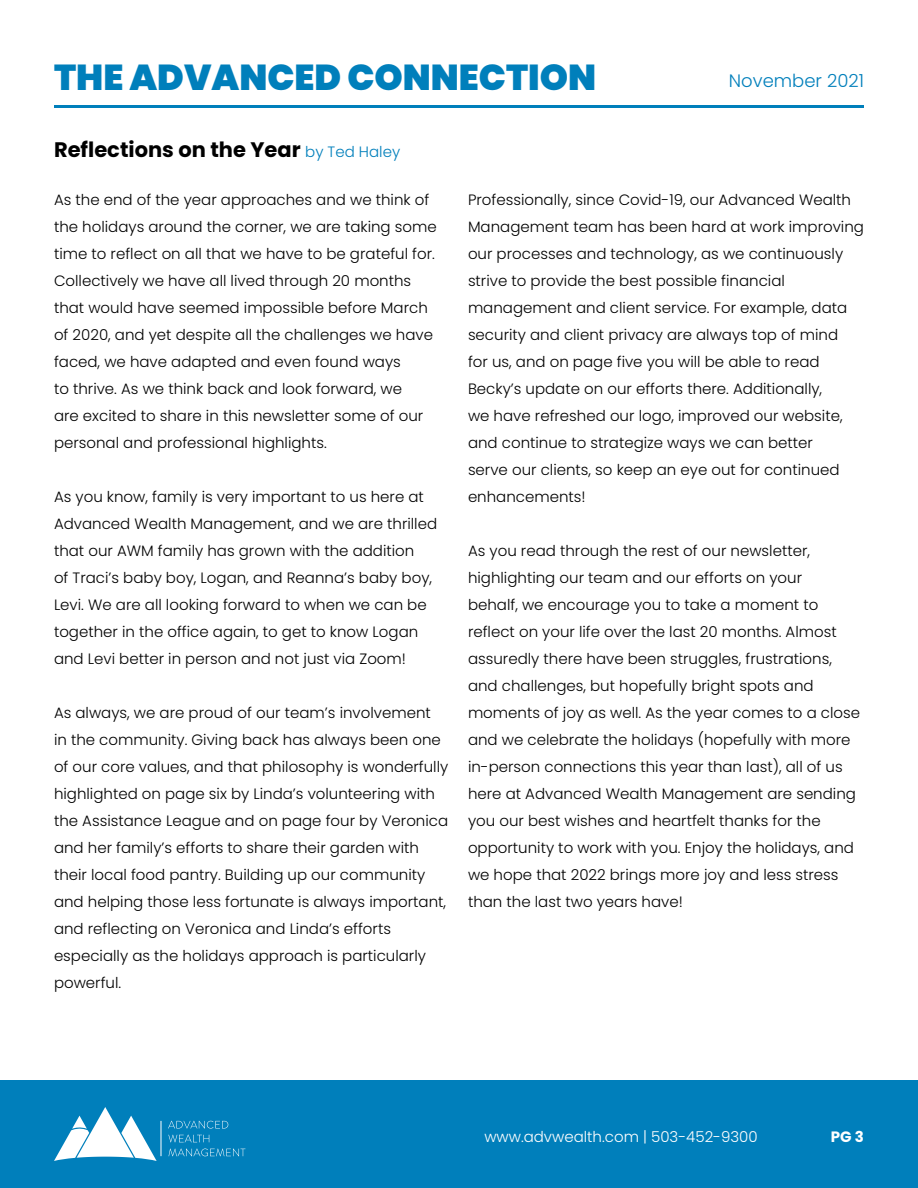
<style>
.page{position:relative;width:918px;height:1188px;background:#fff}
.page>*{position:absolute;margin:0;border:0;box-sizing:border-box;transform-origin:0 0}
.t1{font:900 36px "Poppins";color:#007fbb}
.t2{font:700 21px "Poppins";color:#000}
.t3{font:300 18px "Poppins";color:#007fbb}
.t4{font:300 15px/27px "Poppins";color:#000}
.t5{font:300 15px "Poppins";color:#fff}
.t6{font:700 15px "Poppins";color:#fff}
.s1{font-weight:300;font-size:15px;color:#007fbb}
</style>
<div class="page">
<div style="left:0;top:1080px;width:918px;height:108px;background:#007fbb"></div>
<hr style="left:54px;top:105px;width:810px;height:3px;background:#007fbb">
<svg style="left:54px;top:1107px;width:103px;height:54px"></svg>
<svg style="left:168px;top:1121px;width:60px;height:8px"></svg>
<svg style="left:168px;top:1135px;width:41px;height:7px"></svg>
<svg style="left:169px;top:1148px;width:76px;height:8px"></svg>
<hr style="left:161px;top:1121px;width:1px;height:35px;background:#fff">
<h1 class="t1" style="left:54px;top:57px;width:544px">THE ADVANCED CONNECTION</h1>
<h2 class="t2" style="left:54px;top:138px;width:348px">Reflections on the Year <span class="s1">by Ted Haley</span></h2>
<p class="t3" style="left:729px;top:71px;width:137px">November 2021</p>
<p class="t4" style="left:54px;top:186px;width:384px">As the end of the year approaches and we think of the holidays around the corner, we are taking some time to reflect on all that we have to be grateful for.<br>Collectively we have all lived through 20 months that would have seemed impossible before March of 2020, and yet despite all the challenges we have faced, we have adapted and even found ways<br>to thrive. As we think back and look forward, we<br>are excited to share in this newsletter some of our personal and professional highlights.</p>
<p class="t4" style="left:54px;top:483px;width:385px">As you know, family is very important to us here at Advanced Wealth Management, and we are thrilled that our AWM family has grown with the addition<br>of Traci’s baby boy, Logan, and Reanna’s baby boy, Levi. We are all looking forward to when we can be together in the office again, to get to know Logan and Levi better in person and not just via Zoom!</p>
<p class="t4" style="left:54px;top:699px;width:396px">As always, we are proud of our team’s involvement<br>in the community. Giving back has always been one of our core values, and that philosophy is wonderfully highlighted on page six by Linda’s volunteering with the Assistance League and on page four by Veronica and her family’s efforts to share their garden with their local food pantry. Building up our community and helping those less fortunate is always important, and reflecting on Veronica and Linda’s efforts especially as the holidays approach is particularly powerful.</p>
<p class="t4" style="left:468px;top:186px;width:397px">Professionally, since Covid-19, our Advanced Wealth Management team has been hard at work improving our processes and technology, as we continuously strive to provide the best possible financial management and client service. For example, data security and client privacy are always top of mind<br>for us, and on page five you will be able to read Becky’s update on our efforts there. Additionally,<br>we have refreshed our logo, improved our website, and continue to strategize ways we can better<br>serve our clients, so keep an eye out for continued enhancements!</p>
<p class="t4" style="left:468px;top:537px;width:394px">As you read through the rest of our newsletter, highlighting our team and our efforts on your<br>behalf, we encourage you to take a moment to reflect on your life over the last 20 months. Almost assuredly there have been struggles, frustrations, and challenges, but hopefully bright spots and moments of joy as well. As the year comes to a close and we celebrate the holidays (hopefully with more in-person connections this year than last), all of us here at Advanced Wealth Management are sending you our best wishes and heartfelt thanks for the opportunity to work with you. Enjoy the holidays, and we hope that 2022 brings more joy and less stress than the last two years have!</p>
<p class="t5" style="left:484px;top:1128px;width:275px">www.advwealth.com | 503-452-9300</p>
<p class="t6" style="left:831px;top:1128px;width:35px">PG 3</p>
</div>
